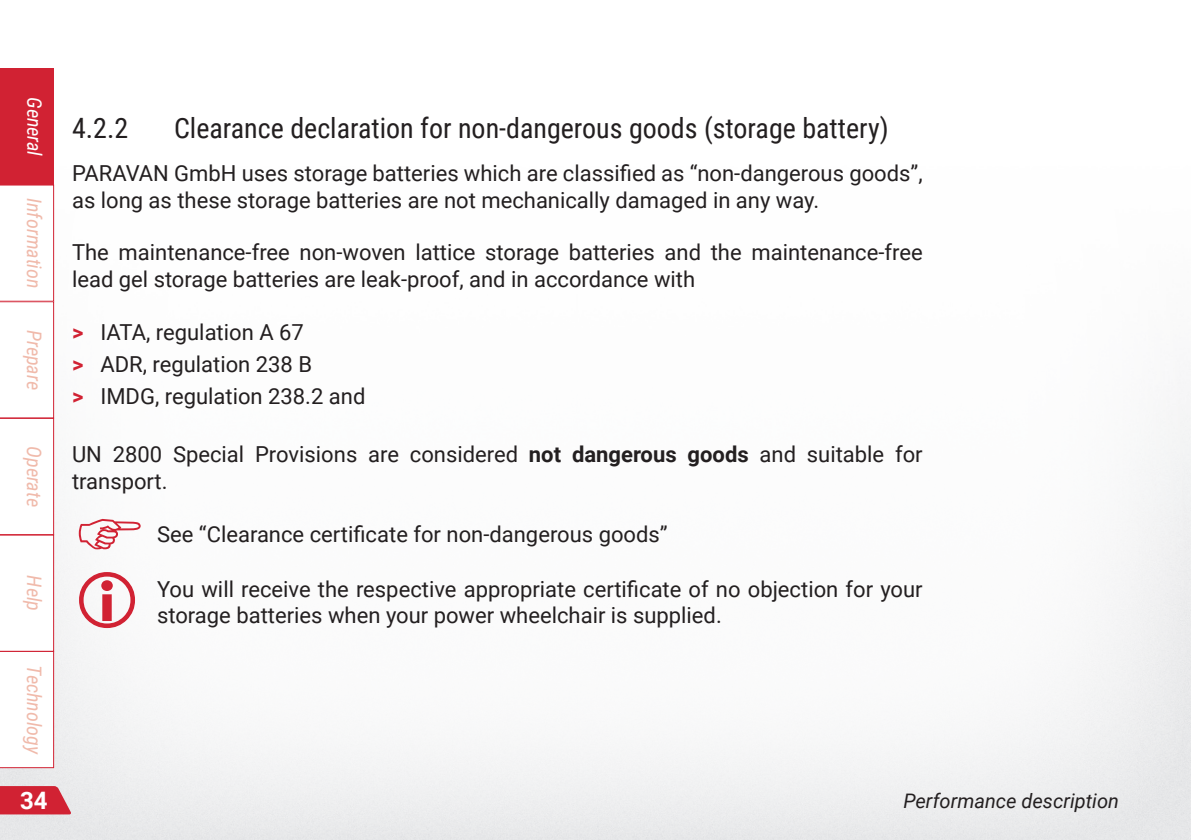
<style>
.page{position:relative;width:1191px;height:840px;background:#fff}
.page>*{position:absolute;margin:0;border:0;box-sizing:border-box;transform-origin:0 0}
.t1{font:28px "Roboto Condensed";color:#231f20}
.t2{font:700 24px "Roboto";color:#fff}
.Text-Doku{font:22px/26.4px "Roboto";color:#231f20}
.t3{font:italic 20px "Roboto Condensed";color:#f0baab}
.t4{font:italic 20px "Roboto";color:#231f20}
.t5{font:italic 20px "Roboto Condensed";color:#fff}
.s1{font-weight:700;color:#d12233}
.s2{font-weight:700}
</style>
<div class="page">
<svg style="left:1190px;top:731px;width:1px;height:108px"></svg>
<div style="left:0;top:68px;width:54px;height:117px;background:#d12233"></div>
<svg style="left:0;top:185px;width:54px;height:582px"></svg>
<svg style="left:0;top:785px;width:71px;height:29px;background:#d33b4a"></svg>
<p class="t5" style="left:49px;top:97px;width:61px;rotate:90deg">General</p>
<p class="t3" style="left:48px;top:198px;width:92px;rotate:90deg">Information</p>
<p class="t3" style="left:48px;top:329px;width:61px;rotate:90deg">Prepare</p>
<p class="t3" style="left:48px;top:446px;width:62px;rotate:90deg">Operate</p>
<p class="t3" style="left:48px;top:575px;width:37px;rotate:90deg">Help</p>
<p class="t1" style="left:72px;top:108px;width:58px">4.2.2</p>
<p class="t1" style="left:174px;top:108px;width:716px">Clearance declaration for non-dangerous goods (storage battery)</p>
<p class="Text-Doku" style="left:72px;top:159px;width:852px">PARAVAN GmbH uses storage batteries which are classified as “non-dangerous goods”, as long as these storage batteries are not mechanically damaged in any way.</p>
<p class="Text-Doku" style="left:72px;top:238px;width:852px">The maintenance-free non-woven lattice storage batteries and the maintenance-free lead gel storage batteries are leak-proof, and in accordance with</p>
<p class="Text-Doku" style="left:72px;top:317px;width:233px"><span class="s1">&gt;</span> IATA, regulation A 67</p>
<p class="Text-Doku" style="left:72px;top:350px;width:242px"><span class="s1">&gt;</span> ADR, regulation 238 B</p>
<p class="Text-Doku" style="left:72px;top:382px;width:295px"><span class="s1">&gt;</span> IMDG, regulation 238.2 and</p>
<p class="Text-Doku" style="left:72px;top:440px;width:852px">UN 2800 Special Provisions are considered <span class="s2">not dangerous goods</span> and suitable for transport.</p>
<p class="Text-Doku" style="left:157px;top:519px;width:512px">See “Clearance certificate for non-dangerous goods”</p>
<p class="Text-Doku" style="left:157px;top:574px;width:767px">You will receive the respective appropriate certificate of no objection for your storage batteries when your power wheelchair is supplied.</p>
<p class="t3" style="left:48px;top:665px;width:91px;rotate:90deg">Technology</p>
<p class="t2" style="left:20px;top:783px;width:29px">34</p>
<p class="t4" style="left:903px;top:786px;width:217px">Performance description</p>
</div>
